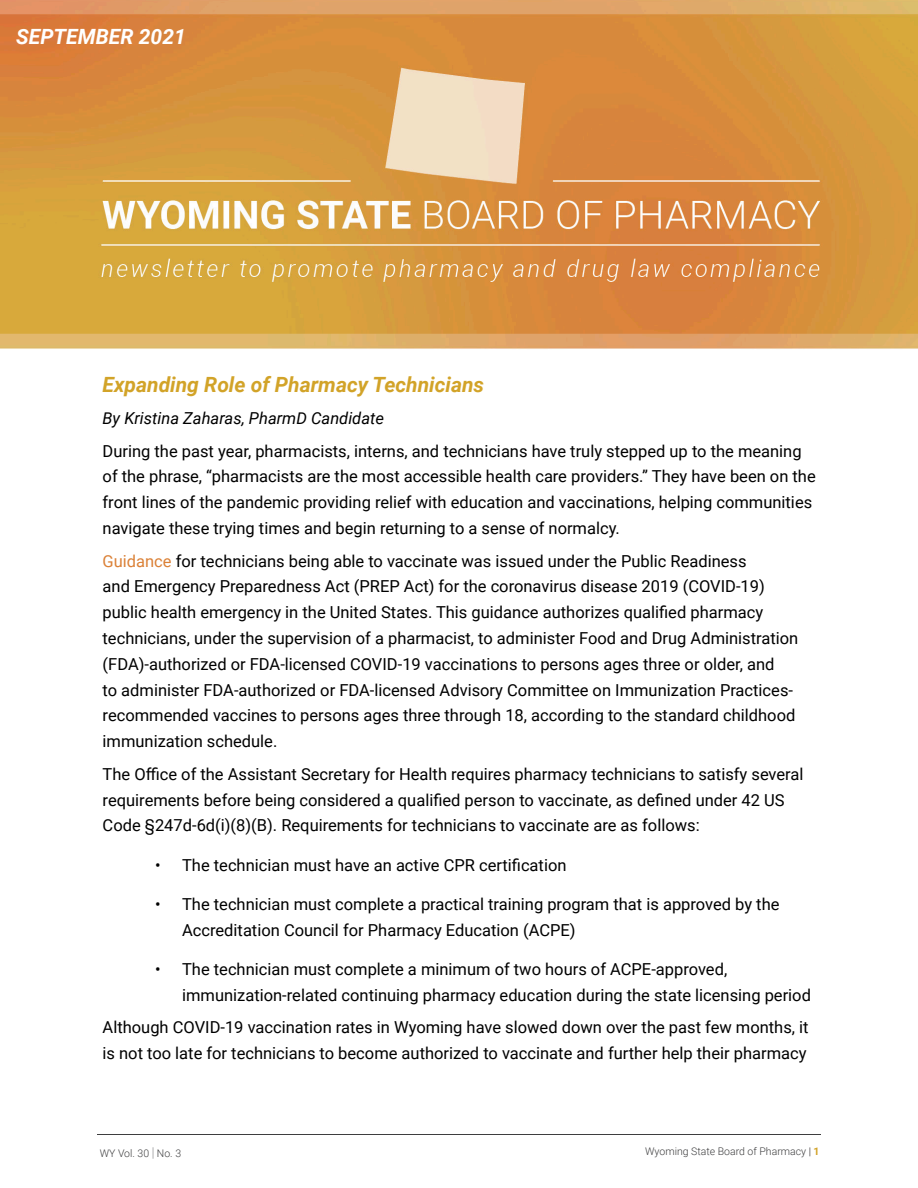
<style>
.page{position:relative;width:918px;height:1188px;background:#fff}
.page>*{position:absolute;margin:0;border:0;box-sizing:border-box;transform-origin:0 0}
.Header_1{font:italic 700 21px "Roboto";color:#d2a328}
.Header_1-2{font:italic 700 21px "Roboto";color:#fff}
.Paragraph_1{font:16.5px/25.8px "Roboto";color:#000}
.Paragraph_1-2{font:italic 16.5px "Roboto";color:#000}
.t1{font:300 10.5px "Roboto";color:#3e3e3f}
.s1{color:#db8137}
.s2{font-weight:100;font-size:13.5px}
.s3{color:#231f20}
.s4{font-weight:700;color:#d2a328}
</style>
<div class="page">
<hr style="left:97px;top:1135px;width:724px;height:1px;background:#3e3e3f">
<img style="left:0;top:0;width:918px;height:349px">
<p class="Header_1-2" style="left:16px;top:22px;width:171px">SEPTEMBER 2021</p>
<p class="Header_1" style="left:103px;top:369px;width:383px">Expanding Role of Pharmacy Technicians</p>
<p class="Paragraph_1-2" style="left:103px;top:407px;width:283px">By Kristina Zaharas, PharmD Candidate</p>
<p class="Paragraph_1" style="left:103px;top:437px;width:715px">During the past year, pharmacists, interns, and technicians have truly stepped up to the meaning of the phrase, “pharmacists are the most accessible health care providers.” They have been on the front lines of the pandemic providing relief with education and vaccinations, helping communities navigate these trying times and begin returning to a sense of normalcy.</p>
<p class="Paragraph_1" style="left:103px;top:547px;width:697px"><span class="s1">Guidance</span> for technicians being able to vaccinate was issued under the Public Readiness<br>and Emergency Preparedness Act (PREP Act) for the coronavirus disease 2019 (COVID-19) public health emergency in the United States. This guidance authorizes qualified pharmacy technicians, under the supervision of a pharmacist, to administer Food and Drug Administration (FDA)-authorized or FDA-licensed COVID-19 vaccinations to persons ages three or older, and<br>to administer FDA-authorized or FDA-licensed Advisory Committee on Immunization Practices&shy;recommended vaccines to persons ages three through 18, according to the standard childhood immunization schedule.</p>
<p class="Paragraph_1" style="left:103px;top:760px;width:702px">The Office of the Assistant Secretary for Health requires pharmacy technicians to satisfy several requirements before being considered a qualified person to vaccinate, as defined under 42 US<br>Code §247d-6d(i)(8)(B). Requirements for technicians to vaccinate are as follows:</p>
<p class="Paragraph_1" style="left:155px;top:851px;width:413px">• The technician must have an active CPR certification</p>
<p class="Paragraph_1" style="left:182px;top:891px;width:599px;text-indent:-27px">• The technician must complete a practical training program that is approved by the<br>Accreditation Council for Pharmacy Education (ACPE)</p>
<p class="Paragraph_1" style="left:182px;top:956px;width:630px;text-indent:-27px">• The technician must complete a minimum of two hours of ACPE-approved, immunization-related continuing pharmacy education during the state licensing period</p>
<p class="Paragraph_1" style="left:103px;top:1014px;width:708px">Although COVID-19 vaccination rates in Wyoming have slowed down over the past few months, it is not too late for technicians to become authorized to vaccinate and further help their pharmacy</p>
<p class="t1" style="left:100px;top:1146px;width:83px">WY Vol. 30 <span class="s2">|</span> No. 3</p>
<p class="t1" style="left:645px;top:1144px;width:176px">Wyoming State Board of Pharmacy <span class="s3">|</span> <span class="s4">1</span></p>
</div>
